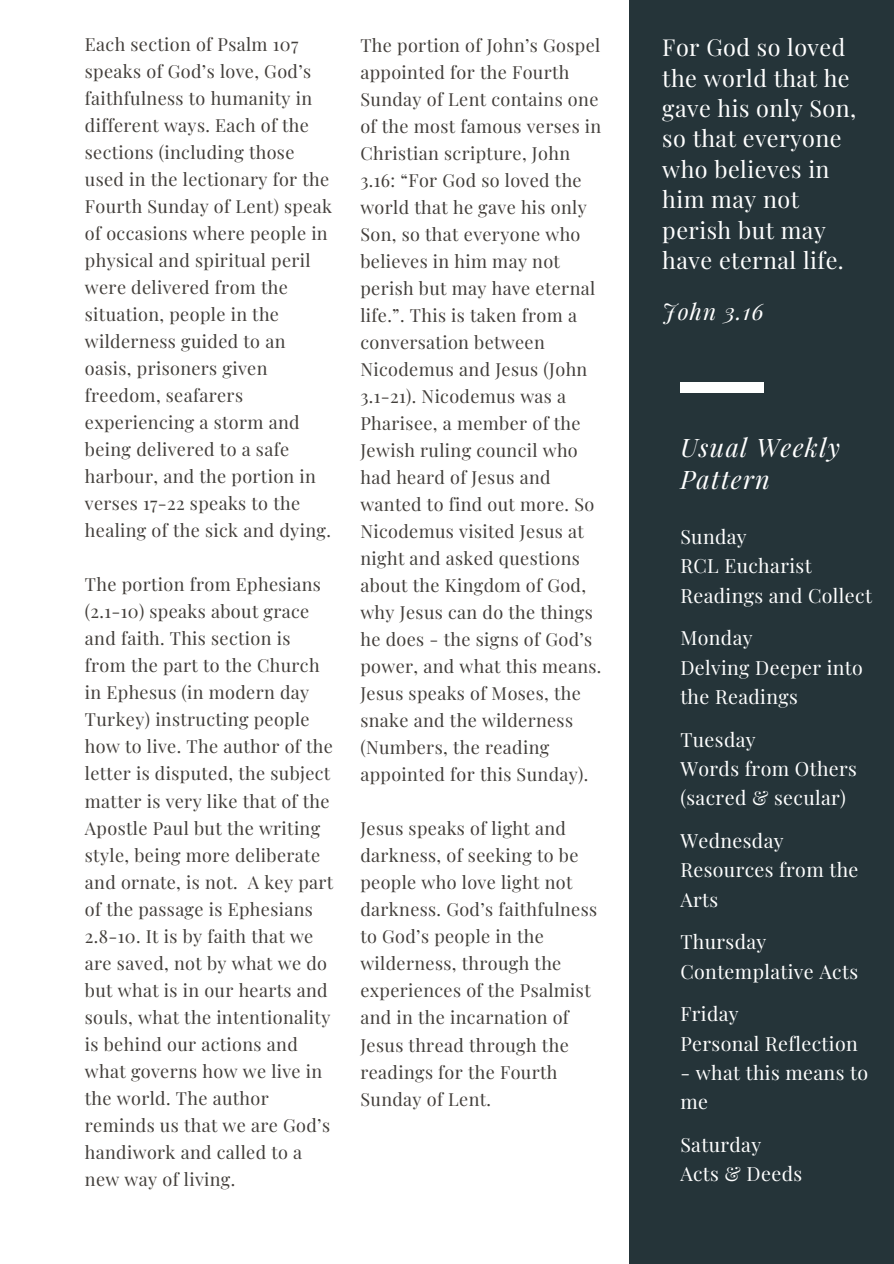
<style>
.page{position:relative;width:894px;height:1264px;background:#fff}
.page>*{position:absolute;margin:0;border:0;box-sizing:border-box;transform-origin:0 0}
.t1{font:italic 25.5px/32.7px "Playfair Display";letter-spacing:.05em;color:#fff}
.t2{font:23.25px/30.3px "Playfair Display";letter-spacing:.02em;color:#fff}
.t3{font:22.5px/33.8px "Playfair Display";letter-spacing:.02em;color:#fff}
.t4{font:italic 22.5px "Playfair Display";letter-spacing:.02em;color:#fff}
.t5{font:19.5px/29.2px "Playfair Display";letter-spacing:.02em;color:#fff}
.t6{font:18px/27px "Playfair Display";letter-spacing:.02em;color:#423e3a}
</style>
<div class="page">
<div style="left:629px;top:0;width:264px;height:1263px;background:#253439"></div>
<div style="left:680px;top:383px;width:83px;height:10px;background:#fff"></div>
<p class="t6" style="left:85px;top:30px;width:249px">Each section of Psalm 107 speaks of God’s love, God’s faithfulness to humanity in different ways. Each of the sections (including those used in the lectionary for the<br>Fourth Sunday of Lent) speak of occasions where people in physical and spiritual peril were delivered from the situation, people in the wilderness guided to an oasis, prisoners given freedom, seafarers experiencing a storm and being delivered to a safe harbour, and the portion in verses 17-22 speaks to the healing of the sick and dying.</p>
<p class="t6" style="left:85px;top:570px;width:250px">The portion from Ephesians (2.1-10) speaks about grace and faith. This section is from the part to the Church in Ephesus (in modern day<br>Turkey) instructing people how to live. The author of the letter is disputed, the subject matter is very like that of the<br>Apostle Paul but the writing style, being more deliberate and ornate, is not. A key part of the passage is Ephesians<br>2.8-10. It is by faith that we are saved, not by what we do but what is in our hearts and souls, what the intentionality is behind our actions and what governs how we live in the world. The author reminds us that we are God’s handiwork and called to a new way of living.</p>
<p class="t6" style="left:360px;top:31px;width:242px">The portion of John’s Gospel appointed for the Fourth<br>Sunday of Lent contains one of the most famous verses in<br>Christian scripture, John<br>3.16: “For God so loved the world that he gave his only<br>Son, so that everyone who believes in him may not perish but may have eternal life.”. This is taken from a conversation between<br>Nicodemus and Jesus (John<br>3.1-21). Nicodemus was a<br>Pharisee, a member of the<br>Jewish ruling council who had heard of Jesus and wanted to find out more. So<br>Nicodemus visited Jesus at night and asked questions about the Kingdom of God, why Jesus can do the things he does - the signs of God’s power, and what this means.<br>Jesus speaks of Moses, the snake and the wilderness (Numbers, the reading appointed for this Sunday).</p>
<p class="t6" style="left:360px;top:814px;width:238px">Jesus speaks of light and darkness, of seeking to be people who love light not darkness. God’s faithfulness to God’s people in the wilderness, through the experiences of the Psalmist and in the incarnation of<br>Jesus thread through the readings for the Fourth<br>Sunday of Lent.</p>
<p class="t2" style="left:662px;top:31px;width:195px">For God so loved the world that he gave his only Son, so that everyone who believes in him may not perish but may have eternal life.</p>
<p class="t4" style="left:662px;top:295px;width:103px">John 3.16</p>
<p class="t2" style="left:662px;top:62px;width:176px">Your paths, O<br>Lord, are love and f ithfulness to those who keep your covenant.</p>
<p class="t4" style="left:662px;top:299px;width:136px">Psalm 25.1-9</p>
<p class="t1" style="left:680px;top:430px;width:161px">Usual Weekly<br>Pattern</p>
<p class="t5" style="left:680px;top:521px;width:68px">Sunday</p>
<p class="t5" style="left:680px;top:550px;width:193px">RCL Eucharist<br>Readings and Collect</p>
<h1 class="t5" style="left:680px;top:622px;width:74px">Monday</h1>
<h2 class="t5" style="left:680px;top:652px;width:184px">Delving Deeper into the Readings</h2>
<h1 class="t5" style="left:680px;top:724px;width:77px">Tuesday</h1>
<h2 class="t5" style="left:680px;top:753px;width:178px">Words from Others (sacred &amp; secular)</h2>
<h2 class="t5" style="left:680px;top:825px;width:105px">Wednesday</h2>
<h2 class="t5" style="left:680px;top:854px;width:180px">Resources from the<br>Arts</h2>
<p class="t5" style="left:680px;top:926px;width:88px">Thursday</p>
<p class="t5" style="left:680px;top:955px;width:179px">Contemplative Acts</p>
<p class="t5" style="left:680px;top:998px;width:60px">Friday</p>
<h1 class="t5" style="left:680px;top:1027px;width:179px">Personal Reflection</h1>
<h1 class="t5" style="left:680px;top:1057px;width:189px">- what this means to me</h1>
<p class="t5" style="left:680px;top:1129px;width:82px">Saturday</p>
<p class="t5" style="left:680px;top:1158px;width:123px">Acts &amp; Deeds</p>
<p class="t3" style="left:662px;top:437px;width:169px">head, and in my understanding;</p>
<p class="t3" style="left:662px;top:538px;width:164px">eyes, and in my looking;</p>
<p class="t3" style="left:662px;top:640px;width:187px">mouth, and in my speaking;</p>
<p class="t3" style="left:662px;top:741px;width:174px">heart, and in my thinking;</p>
<p class="t3" style="left:662px;top:842px;width:156px">end, and at my</p>
<p class="t4" style="left:662px;top:945px;width:159px">Prayer from the</p>
</div>
